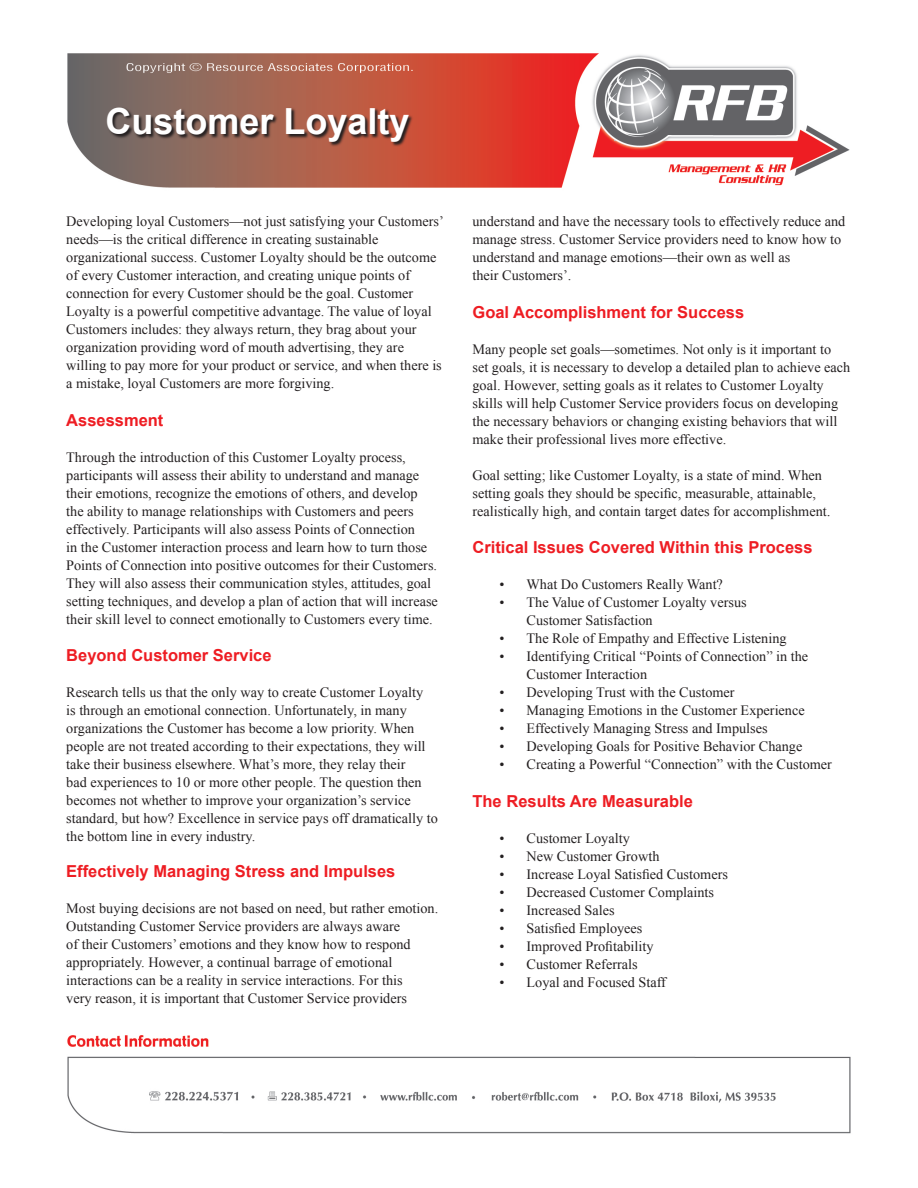
<style>
.page{position:relative;width:918px;height:1188px;background:#fff}
.page>*{position:absolute;margin:0;border:0;box-sizing:border-box;transform-origin:0 0}
.t1{font:700 36px "Arial";color:#fff}
.t2{font:700 16.5px "Arial";color:#ee1d23}
.t3{font:14.25px/18px "Times New Roman";color:#231f20}
.s1{font-size:15px}
</style>
<div class="page">
<img style="left:67px;top:53px;width:784px;height:1081px">
<svg style="left:106px;top:106px;width:308px;height:41px;background:#815245"></svg>
<h1 class="t1" style="left:105px;top:101px;width:306px">Customer Loyalty</h1>
<p class="t3" style="left:66px;top:212px;width:379px">Developing loyal Customers—not just satisfying your Customers’ needs—is the critical difference in creating sustainable organizational success. Customer Loyalty should be the outcome of every Customer interaction, and creating unique points of connection for every Customer should be the goal. Customer Loyalty is a powerful competitive advantage. The value of loyal Customers includes: they always return, they brag about your organization providing word of mouth advertising, they are willing to pay more for your product or service, and when there is a mistake, loyal Customers are more forgiving.</p>
<p class="t2" style="left:66px;top:411px;width:99px">Assessment</p>
<p class="t3" style="left:66px;top:448px;width:373px">Through the introduction of this Customer Loyalty process, participants will assess their ability to understand and manage their emotions, recognize the emotions of others, and develop the ability to manage relationships with Customers and peers effectively. Participants will also assess Points of Connection<br>in the Customer interaction process and learn how to turn those Points of Connection into positive outcomes for their Customers.<br>They will also assess their communication styles, attitudes, goal setting techniques, and develop a plan of action that will increase their skill level to connect emotionally to Customers every time.</p>
<p class="t2" style="left:66px;top:646px;width:207px">Beyond Customer Service</p>
<p class="t3" style="left:66px;top:684px;width:373px">Research tells us that the only way to create Customer Loyalty<br>is through an emotional connection. Unfortunately, in many organizations the Customer has become a low priority. When people are not treated according to their expectations, they will take their business elsewhere. What’s more, they relay their<br>bad experiences to 10 or more other people. The question then becomes not whether to improve your organization’s service standard, but how? Excellence in service pays off dramatically to the bottom line in every industry.</p>
<p class="t2" style="left:66px;top:862px;width:331px">Effectively Managing Stress and Impulses</p>
<p class="t3" style="left:66px;top:900px;width:374px">Most buying decisions are not based on need, but rather emotion.<br>Outstanding Customer Service providers are always aware<br>of their Customers’ emotions and they know how to respond appropriately. However, a continual barrage of emotional interactions can be a reality in service interactions. For this<br>very reason, it is important that Customer Service providers</p>
<p class="t3" style="left:472px;top:212px;width:374px">understand and have the necessary tools to effectively reduce and manage stress. Customer Service providers need to know how to understand and manage emotions—their own as well as<br>their Customers’.</p>
<p class="t2" style="left:472px;top:303px;width:273px">Goal Accomplishment for Success</p>
<p class="t3" style="left:472px;top:340px;width:379px">Many people set goals—sometimes. Not only is it important to set goals, it is necessary to develop a detailed plan to achieve each goal. However, setting goals as it relates to Customer Loyalty skills will help Customer Service providers focus on developing the necessary behaviors or changing existing behaviors that will make their professional lives more effective.</p>
<p class="t3" style="left:472px;top:466px;width:360px">Goal setting; like Customer Loyalty, is a state of mind. When setting goals they should be specific, measurable, attainable, realistically high, and contain target dates for accomplishment<span class="s1">.</span></p>
<p class="t2" style="left:472px;top:538px;width:342px">Critical Issues Covered Within this Process</p>
<p class="t3" style="left:500px;top:576px;width:225px">• What Do Customers Really Want?</p>
<p class="t3" style="left:527px;top:594px;width:222px;text-indent:-27px">• The Value of Customer Loyalty versus<br>Customer Satisfaction</p>
<p class="t3" style="left:500px;top:630px;width:289px">• The Role of Empathy and Effective Listening</p>
<p class="t3" style="left:527px;top:648px;width:283px;text-indent:-27px">• Identifying Critical “Points of Connection” in the<br>Customer Interaction</p>
<p class="t3" style="left:500px;top:684px;width:237px">• Developing Trust with the Customer</p>
<p class="t3" style="left:500px;top:701px;width:307px">• Managing Emotions in the Customer Experience</p>
<p class="t3" style="left:500px;top:719px;width:270px">• Effectively Managing Stress and Impulses</p>
<p class="t3" style="left:500px;top:737px;width:304px">• Developing Goals for Positive Behavior Change</p>
<p class="t3" style="left:500px;top:755px;width:334px">• Creating a Powerful “Connection” with the Customer</p>
<p class="t2" style="left:472px;top:792px;width:222px">The Results Are Measurable</p>
<p class="t3" style="left:500px;top:829px;width:132px">• Customer Loyalty</p>
<p class="t3" style="left:500px;top:847px;width:161px">• New Customer Growth</p>
<p class="t3" style="left:500px;top:865px;width:230px">• Increase Loyal Satisfied Customers</p>
<p class="t3" style="left:500px;top:883px;width:216px">• Decreased Customer Complaints</p>
<p class="t3" style="left:500px;top:901px;width:117px">• Increased Sales</p>
<p class="t3" style="left:500px;top:919px;width:144px">• Satisfied Employees</p>
<p class="t3" style="left:500px;top:937px;width:156px">• Improved Profitability</p>
<p class="t3" style="left:500px;top:955px;width:140px">• Customer Referrals</p>
<p class="t3" style="left:500px;top:973px;width:168px">• Loyal and Focused Staff</p>
</div>
